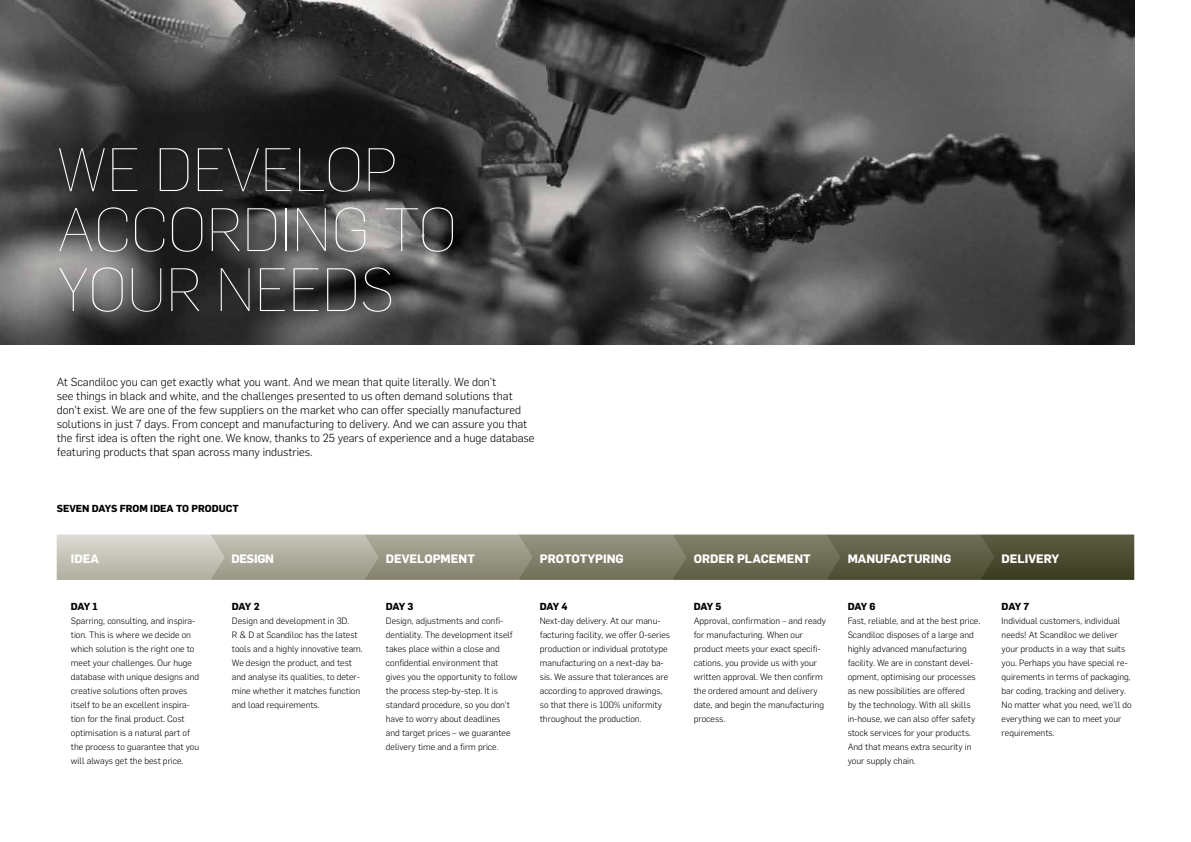
<style>
.page{position:relative;width:1191px;height:842px;background:#fff}
.page>*{position:absolute;margin:0;border:0;box-sizing:border-box;transform-origin:0 0}
.t1{font:100 60px/60px "Flama";color:#fff}
.t2{font:700 12px "Flama";color:#fff}
.t3{font:300 11.5px/14px "Flama";color:#000}
.t4{font:700 10px "Flama";color:#000}
.t5{font:300 9px/14px "Flama";color:#000}
</style>
<div class="page">
<svg style="left:57px;top:534px;width:1077px;height:46px;background:#888773"></svg>
<img style="left:0;top:0;width:1134px;height:344px">
<h1 class="t1" style="left:57px;top:137px;width:402px">WE DEVELOP<br>ACCORDING TO<br>YOUR NEEDS</h1>
<p class="t3" style="left:57px;top:374px;width:479px">At Scandiloc you can get exactly what you want. And we mean that quite literally. We don’t<br>see things in black and white, and the challenges presented to us often demand solutions that don’t exist. We are one of the few suppliers on the market who can offer specially manufactured solutions in just 7 days. From concept and manufacturing to delivery. And we can assure you that the first idea is often the right one. We know, thanks to 25 years of experience and a huge database featuring products that span across many industries.</p>
<p class="t4" style="left:57px;top:501px;width:183px">SEVEN DAYS FROM IDEA TO PRODUCT</p>
<h2 class="t2" style="left:71px;top:550px;width:30px">IDE A</h2>
<h2 class="t2" style="left:231px;top:550px;width:44px">DESIGN</h2>
<h2 class="t2" style="left:386px;top:550px;width:90px">DEVELOPMENT</h2>
<p class="t4" style="left:71px;top:599px;width:29px">DAY 1</p>
<p class="t5" style="left:71px;top:613px;width:130px">Sparring, consulting, and inspira&shy;tion. This is where we decide on which solution is the right one to meet your challenges. Our huge database with unique designs and creative solutions often proves itself to be an excellent inspira&shy;tion for the final product. Cost optimisation is a natural part of the process to guarantee that you will always get the best price.</p>
<p class="t4" style="left:232px;top:599px;width:29px">DAY 2</p>
<p class="t5" style="left:232px;top:613px;width:132px">Design and development in 3D.<br>R &amp; D at Scandiloc has the latest tools and a highly innovative team.<br>We design the product, and test and analyse its qualities, to deter&shy;mine whether it matches function and load requirements.</p>
<p class="t4" style="left:386px;top:599px;width:29px">DAY 3</p>
<p class="t5" style="left:386px;top:613px;width:133px">Design, adjustments and confi&shy;dentiality. The development itself takes place within a close and confidential environment that gives you the opportunity to follow the process step-by-step. It is standard procedure, so you don’t have to worry about deadlines<br>and target prices – we guarantee delivery time and a firm price.</p>
<h2 class="t2" style="left:540px;top:550px;width:85px">PROTOTYPING</h2>
<h2 class="t2" style="left:693px;top:550px;width:118px">ORDER PLACEMENT</h2>
<h2 class="t2" style="left:847px;top:550px;width:105px">MANUFACTURING</h2>
<h2 class="t2" style="left:1001px;top:550px;width:59px">DELIVERY</h2>
<p class="t4" style="left:540px;top:599px;width:29px">DAY 4</p>
<p class="t5" style="left:540px;top:613px;width:132px">Next-day delivery. At our manu&shy;facturing facility, we offer 0-series production or individual prototype manufacturing on a next-day ba&shy;sis. We assure that tolerances are according to approved drawings, so that there is 100% uniformity throughout the production.</p>
<p class="t4" style="left:693px;top:599px;width:29px">DAY 5</p>
<p class="t5" style="left:693px;top:613px;width:134px">Approval, confirmation – and ready for manufacturing. When our product meets your exact specifi&shy;cations, you provide us with your written approval. We then confirm the ordered amount and delivery date, and begin the manufacturing process.</p>
<p class="t4" style="left:847px;top:599px;width:29px">DAY 6</p>
<p class="t5" style="left:847px;top:613px;width:134px">Fast, reliable, and at the best price.<br>Scandiloc disposes of a large and highly advanced manufacturing facility. We are in constant devel&shy;opment, optimising our processes as new possibilities are offered<br>by the technology. With all skills in-house, we can also offer safety stock services for your products.<br>And that means extra security in your supply chain.</p>
<p class="t4" style="left:1001px;top:599px;width:29px">DAY 7</p>
<p class="t5" style="left:1001px;top:613px;width:132px">Individual customers, individual needs! At Scandiloc we deliver your products in a way that suits you. Perhaps you have special re&shy;quirements in terms of packaging, bar coding, tracking and delivery.<br>No matter what you need, we’ll do everything we can to meet your requirements.</p>
</div>
